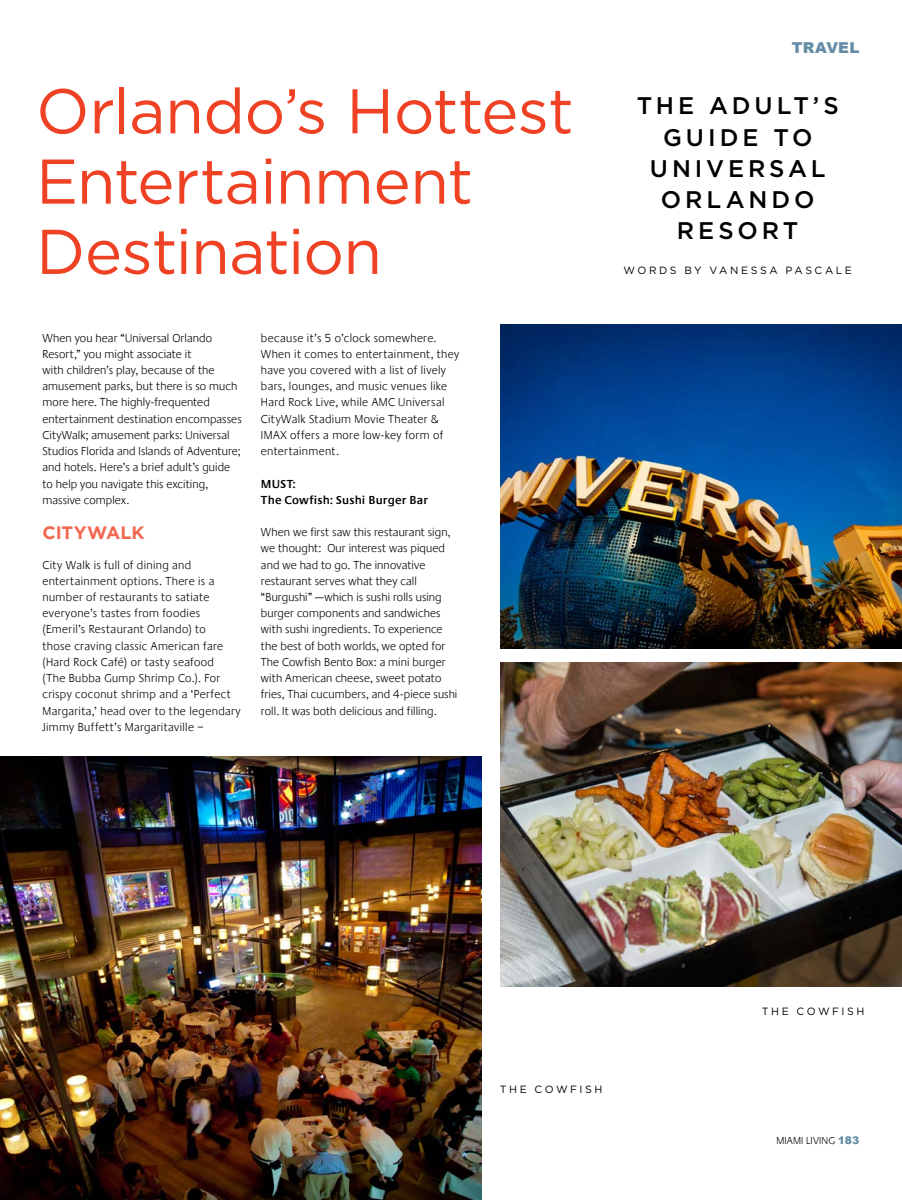
<style>
.page{position:relative;width:902px;height:1200px;background:#fff}
.page>*{position:absolute;margin:0;border:0;box-sizing:border-box;transform-origin:0 0}
.t1{font:63px/70.2px "Gotham HTF";letter-spacing:-.015em;color:#ef4123}
.t2{font:500 24px/31.2px "Gotham HTF";letter-spacing:.165em;color:#000;text-align:center}
.Subheads{font:700 18px "Gotham HTF";letter-spacing:-.005em;color:#f2674f}
.t3{font:900 15px "Arial";letter-spacing:.02em;color:#648da5}
.t4{font:300 12px/16.2px "Praxis LT";letter-spacing:.015em;color:#000}
.t5{font:600 12px/16.2px "Praxis LT";letter-spacing:.01em;color:#000}
.t6{font:10.5px "Gotham HTF";letter-spacing:.245em;color:#000}
.t7{font:300 10.5px "Praxis LT";letter-spacing:.02em;color:#000}
.s1{font-family:"Arial";font-weight:900;color:#648da5}
</style>
<div class="page">
<img style="left:500px;top:324px;width:401px;height:324px">
<img style="left:0;top:756px;width:481px;height:443px">
<img style="left:500px;top:662px;width:401px;height:323px">
<p class="t1" style="left:36px;top:75px;width:539px">Orlando’s Hottest<br>Entertainment</p>
<p class="t1" style="left:36px;top:215px;width:347px">Destination</p>
<p class="t4" style="left:43px;top:329px;width:201px">When you hear “Universal Orlando Resort,” you might associate it<br>with children’s play, because of the amusement parks, but there is so much more here. The highly-frequented entertainment destination encompasses CityWalk; amusement parks: Universal Studios Florida and Islands of Adventure; and hotels. Here’s a brief adult’s guide to help you navigate this exciting, massive complex.</p>
<p class="Subheads" style="left:43px;top:522px;width:104px">CITYWALK</p>
<p class="t4" style="left:43px;top:556px;width:200px">City Walk is full of dining and entertainment options. There is a number of restaurants to satiate everyone’s tastes from foodies (Emeril’s Restaurant Orlando) to<br>those craving classic American fare (Hard Rock Café) or tasty seafood<br>(The Bubba Gump Shrimp Co.). For crispy coconut shrimp and a ‘Perfect Margarita,’ head over to the legendary Jimmy Buffett’s Margaritaville –</p>
<p class="t4" style="left:261px;top:329px;width:200px">because it’s 5 o’clock somewhere.<br>When it comes to entertainment, they have you covered with a list of lively bars, lounges, and music venues like<br>Hard Rock Live, while AMC Universal<br>CityWalk Stadium Movie Theater &amp;<br>IMAX offers a more low-key form of entertainment.</p>
<p class="t5" style="left:261px;top:475px;width:169px">MUST:<br>The Cowfish: Sushi Burger Bar</p>
<p class="t4" style="left:261px;top:524px;width:198px">When we first saw this restaurant sign, we thought: Our interest was piqued and we had to go. The innovative restaurant serves what they call “Burgushi” —which is sushi rolls using burger components and sandwiches with sushi ingredients. To experience the best of both worlds, we opted for The Cowfish Bento Box: a mini burger with American cheese, sweet potato fries, Thai cucumbers, and 4-piece sushi roll. It was both delicious and filling.</p>
<p class="t3" style="left:791px;top:37px;width:69px">TRAVEL</p>
<p class="t2" style="left:636px;top:90px;width:203px">THE ADULT’S<br>GUIDE TO<br>UNIVERSAL<br>ORLANDO<br>RESORT</p>
<p class="t6" style="left:623px;top:264px;width:230px">WORDS BY VANESSA PASCALE</p>
<p class="t6" style="left:500px;top:1082px;width:104px">THE COWFISH</p>
<p class="t6" style="left:761px;top:1005px;width:104px">THE COWFISH</p>
<p class="t7" style="left:776px;top:1134px;width:85px">MIAMI LIVING <span class="s1">183</span></p>
</div>
